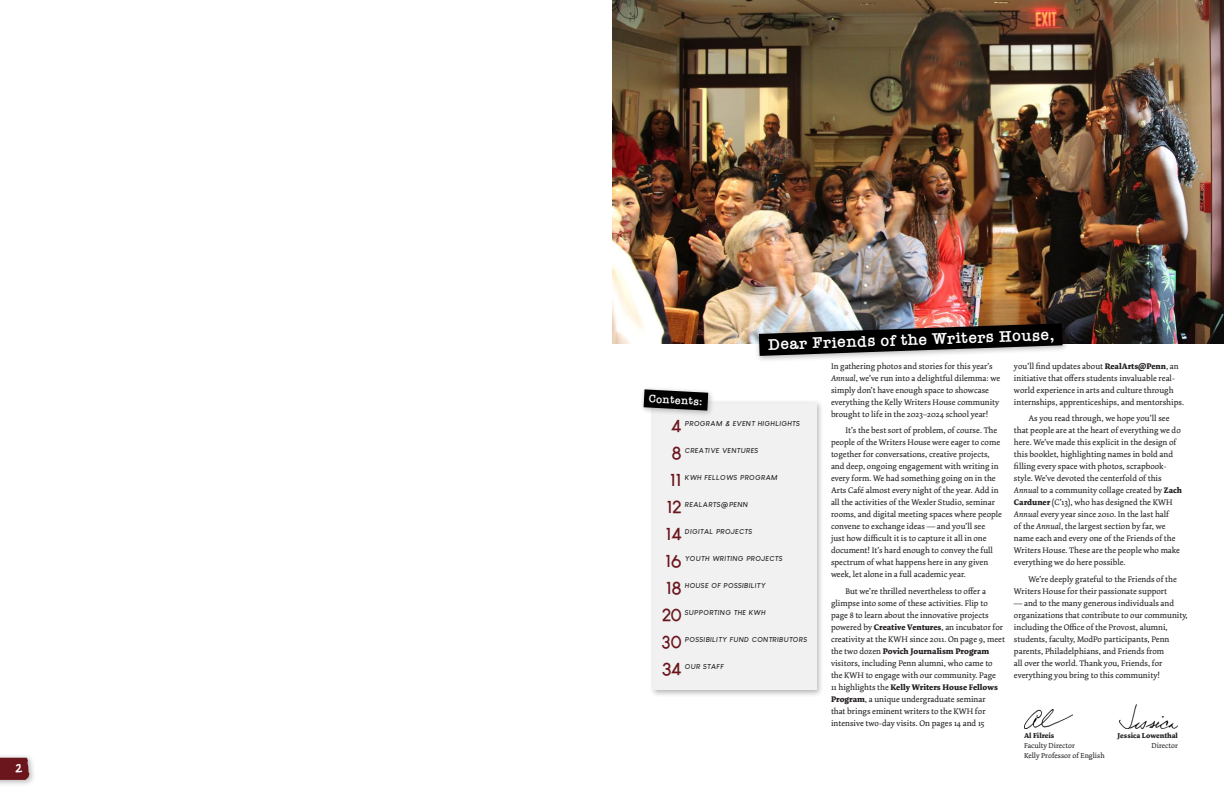
<style>
.page{position:relative;width:1224px;height:792px;background:#fff}
.page>*{position:absolute;margin:0;border:0;box-sizing:border-box;transform-origin:0 0}
.t1{font:700 18px/27px "Louis George Cafe";letter-spacing:-.03em;color:#6b161d;text-align:center}
.t2{font:600 16px "American Typewriter";color:#fff}
.t3{font:14px "zachhandbold";color:#fff}
.t4{font:600 11px "American Typewriter";color:#fff}
.t5{font:8.5px/12px "Dolly Pro";color:#231f20}
.t6{font:7.5px/10px "Dolly Pro";color:#231f20}
.t7{font:700 7.5px "Dolly Pro";color:#231f20}
.t8{font:italic 700 7px "Louis George Cafe";letter-spacing:.075em;color:#231f20}
.s1{font-style:italic}
.s2{font-weight:700}
</style>
<div class="page">
<div style="left:649px;top:399px;width:175px;height:298px;background:#231f20;opacity:.33"></div>
<div style="left:653px;top:404px;width:164px;height:286px;background:#f1f1f2"></div>
<img style="left:612px;top:0;width:612px;height:343px">
<div style="left:755px;top:319px;width:314px;height:44px;background:#231f20;opacity:.33"></div>
<svg style="left:759px;top:323px;width:304px;height:33px;background:#444141"></svg>
<div style="left:640px;top:385px;width:75px;height:32px;background:#231f20;opacity:.33"></div>
<svg style="left:644px;top:389px;width:64px;height:22px"></svg>
<img style="left:1024px;top:710px;width:49px;height:19px">
<img style="left:1119px;top:705px;width:59px;height:24px">
<div style="left:0;top:753px;width:36px;height:34px;background:#231f20;opacity:.33"></div>
<svg style="left:0;top:758px;width:29px;height:22px"></svg>
<h3 class="t3" style="left:16px;top:763px;width:9px">2</h3>
<h2 class="t2" style="left:768px;top:332px;width:287px;rotate:-2deg">Dear Friends of the Writers House,</h2>
<p class="t4" style="left:649px;top:390px;width:55px;rotate:3deg">Contents:</p>
<p class="t8" style="left:685px;top:419px;width:116px">PROGRAM &amp; EVENT HIGHLIGHTS</p>
<p class="t8" style="left:685px;top:446px;width:75px">CREATIVE VENTURES</p>
<p class="t8" style="left:685px;top:473px;width:94px">KWH FELLOWS PROGRAM</p>
<p class="t8" style="left:685px;top:500px;width:64px">REALARTS@PENN</p>
<p class="t8" style="left:685px;top:527px;width:69px">DIGITAL PROJECTS</p>
<p class="t8" style="left:685px;top:554px;width:99px">YOUTH WRITING PROJECTS</p>
<p class="t8" style="left:685px;top:581px;width:82px">HOUSE OF POSSIBILITY</p>
<p class="t8" style="left:685px;top:608px;width:82px">SUPPORTING THE KWH</p>
<p class="t8" style="left:685px;top:635px;width:124px">POSSIBILITY FUND CONTRIBUTORS</p>
<p class="t8" style="left:685px;top:662px;width:40px">OUR STAFF</p>
<h1 class="t1" style="left:662px;top:412px;width:22px">4<br>8<br>11<br>12<br>14<br>16<br>18<br>20<br>30<br>34</h1>
<p class="t5" style="left:831px;top:360px;width:171px">In gathering photos and stories for this year’s <span class="s1">Annual</span>, we’ve run into a delightful dilemma: we simply don’t have enough space to showcase everything the Kelly Writers House community brought to life in the 2023–2024 school year!</p>
<p class="t5" style="left:831px;top:425px;width:173px;text-indent:14px">It’s the best sort of problem, of course. The people of the Writers House were eager to come together for conversations, creative projects, and deep, ongoing engagement with writing in every form. We had something going on in the Arts Café almost every night of the year. Add in all the activities of the Wexler Studio, seminar rooms, and digital meeting spaces where people convene to exchange ideas — and you’ll see<br>just how difficult it is to capture it all in one document! It’s hard enough to convey the full spectrum of what happens here in any given week, let alone in a full academic year.</p>
<p class="t5" style="left:831px;top:585px;width:175px;text-indent:14px">But we’re thrilled nevertheless to offer a glimpse into some of these activities. Flip to page 8 to learn about the innovative projects powered by <span class="s2">Creative Ventures</span>, an incubator for creativity at the KWH since 2011. On page 9, meet the two dozen <span class="s2">Povich Journalism Program </span>visitors, including Penn alumni, who came to the KWH to engage with our community. Page<br>11 highlights the <span class="s2">Kelly Writers House Fellows Program</span>, a unique undergraduate seminar<br>that brings eminent writers to the KWH for intensive two-day visits. On pages 14 and 15</p>
<p class="t5" style="left:1014px;top:360px;width:172px">you’ll find updates about <span class="s2">RealArts@Penn</span>, an initiative that offers students invaluable real&shy;world experience in arts and culture through internships, apprenticeships, and mentorships.</p>
<p class="t5" style="left:1014px;top:413px;width:170px;text-indent:14px">As you read through, we hope you’ll see that people are at the heart of everything we do here. We’ve made this explicit in the design of this booklet, highlighting names in bold and filling every space with photos, scrapbook&shy;style. We’ve devoted the centerfold of this <span class="s1">Annual</span> to a community collage created by <span class="s2">Zach Carduner</span> (C’13), who has designed the KWH <span class="s1">Annual</span> every year since 2010. In the last half<br>of the <span class="s1">Annual</span>, the largest section by far, we name each and every one of the Friends of the Writers House. These are the people who make everything we do here possible.</p>
<p class="t5" style="left:1014px;top:573px;width:164px;text-indent:14px">We’re deeply grateful to the Friends of the<br>Writers House for their passionate support</p>
<p class="t5" style="left:1014px;top:597px;width:175px">— and to the many generous individuals and organizations that contribute to our community, including the Office of the Provost, alumni, students, faculty, ModPo participants, Penn parents, Philadelphians, and Friends from<br>all over the world. Thank you, Friends, for everything you bring to this community!</p>
<p class="t7" style="left:1024px;top:731px;width:32px">Al Filreis</p>
<p class="t6" style="left:1024px;top:741px;width:82px">Faculty Director<br>Kelly Professor of English</p>
<p class="t7" style="left:1118px;top:731px;width:62px">Jessica Lowenthal</p>
<p class="t6" style="left:1152px;top:741px;width:28px">Director</p>
</div>
